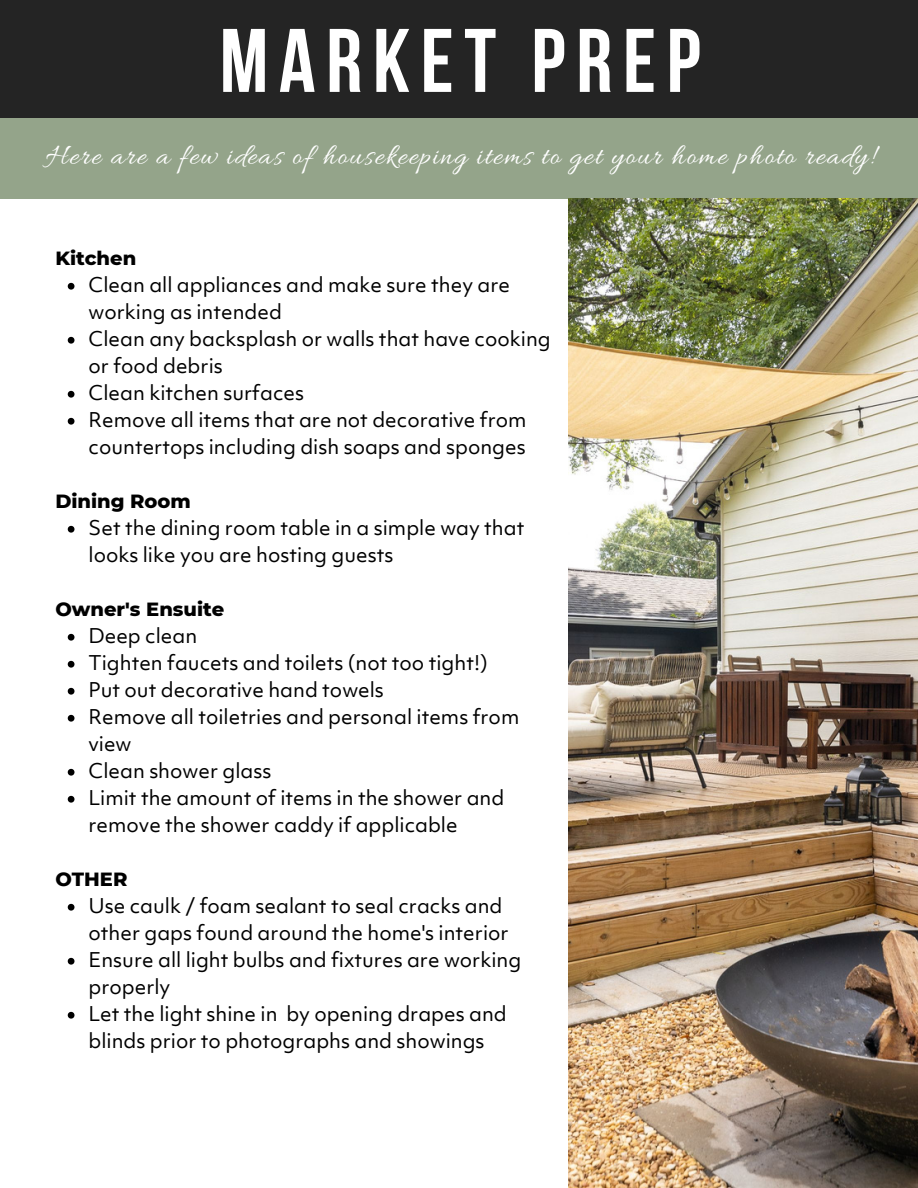
<style>
.page{position:relative;width:918px;height:1188px;background:#fff}
.page>*{position:absolute;margin:0;border:0;box-sizing:border-box;transform-origin:0 0}
.t1{font:700 90px "Bebas Neue";letter-spacing:.115em;color:#fff}
.t2{font:30px "Allura";letter-spacing:.05em;color:#fff}
.t3{font:19.5px/27px "Objektiv Mk 1 W03";color:#000}
.t4{font:800 19.5px "Montserrat";color:#000}
</style>
<div class="page">
<div style="left:0;top:117px;width:918px;height:82px;background:#94a48a"></div>
<div style="left:0;top:0;width:918px;height:117px;background:#242424"></div>
<img style="left:568px;top:199px;width:350px;height:989px">
<svg style="left:68px;top:283px;width:6px;height:7px"></svg>
<svg style="left:68px;top:337px;width:6px;height:7px"></svg>
<svg style="left:68px;top:391px;width:6px;height:7px"></svg>
<svg style="left:68px;top:418px;width:6px;height:7px"></svg>
<svg style="left:68px;top:526px;width:6px;height:7px"></svg>
<svg style="left:68px;top:634px;width:6px;height:7px"></svg>
<svg style="left:68px;top:661px;width:6px;height:7px"></svg>
<svg style="left:68px;top:688px;width:6px;height:7px"></svg>
<svg style="left:68px;top:715px;width:6px;height:7px"></svg>
<svg style="left:68px;top:769px;width:6px;height:7px"></svg>
<svg style="left:68px;top:796px;width:6px;height:7px"></svg>
<svg style="left:68px;top:904px;width:6px;height:7px"></svg>
<svg style="left:68px;top:958px;width:6px;height:7px"></svg>
<svg style="left:68px;top:1012px;width:6px;height:7px"></svg>
<p class="t1" style="left:220px;top:24px;width:482px">MARKET PREP</p>
<p class="t2" style="left:46px;top:139px;width:829px">Here are a few ideas of housekeeping items to get your home photo ready!</p>
<p class="t4" style="left:55px;top:246px;width:82px">Kitchen</p>
<p class="t3" style="left:89px;top:271px;width:423px">Clean all appliances and make sure they are working as intended</p>
<p class="t3" style="left:89px;top:325px;width:464px">Clean any backsplash or walls that have cooking or food debris</p>
<p class="t3" style="left:89px;top:379px;width:217px">Clean kitchen surfaces</p>
<p class="t3" style="left:89px;top:406px;width:440px">Remove all items that are not decorative from countertops including dish soaps and sponges</p>
<p class="t4" style="left:55px;top:489px;width:137px">Dining Room</p>
<p class="t3" style="left:89px;top:514px;width:437px">Set the dining room table in a simple way that looks like you are hosting guests</p>
<p class="t4" style="left:55px;top:597px;width:171px">Owner's Ensuite</p>
<p class="t3" style="left:89px;top:622px;width:110px">Deep clean</p>
<p class="t3" style="left:89px;top:649px;width:401px">Tighten faucets and toilets (not too tight!)</p>
<p class="t3" style="left:89px;top:676px;width:297px">Put out decorative hand towels</p>
<p class="t3" style="left:89px;top:703px;width:432px">Remove all toiletries and personal items from view</p>
<p class="t3" style="left:89px;top:757px;width:184px">Clean shower glass</p>
<p class="t3" style="left:89px;top:784px;width:417px">Limit the amount of items in the shower and remove the shower caddy if applicable</p>
<p class="t4" style="left:55px;top:867px;width:74px">OTHER</p>
<p class="t3" style="left:89px;top:892px;width:422px">Use caulk / foam sealant to seal cracks and other gaps found around the home's interior</p>
<p class="t3" style="left:89px;top:946px;width:434px">Ensure all light bulbs and fixtures are working properly</p>
<p class="t3" style="left:89px;top:1000px;width:420px">Let the light shine in by opening drapes and blinds prior to photographs and showings</p>
</div>
